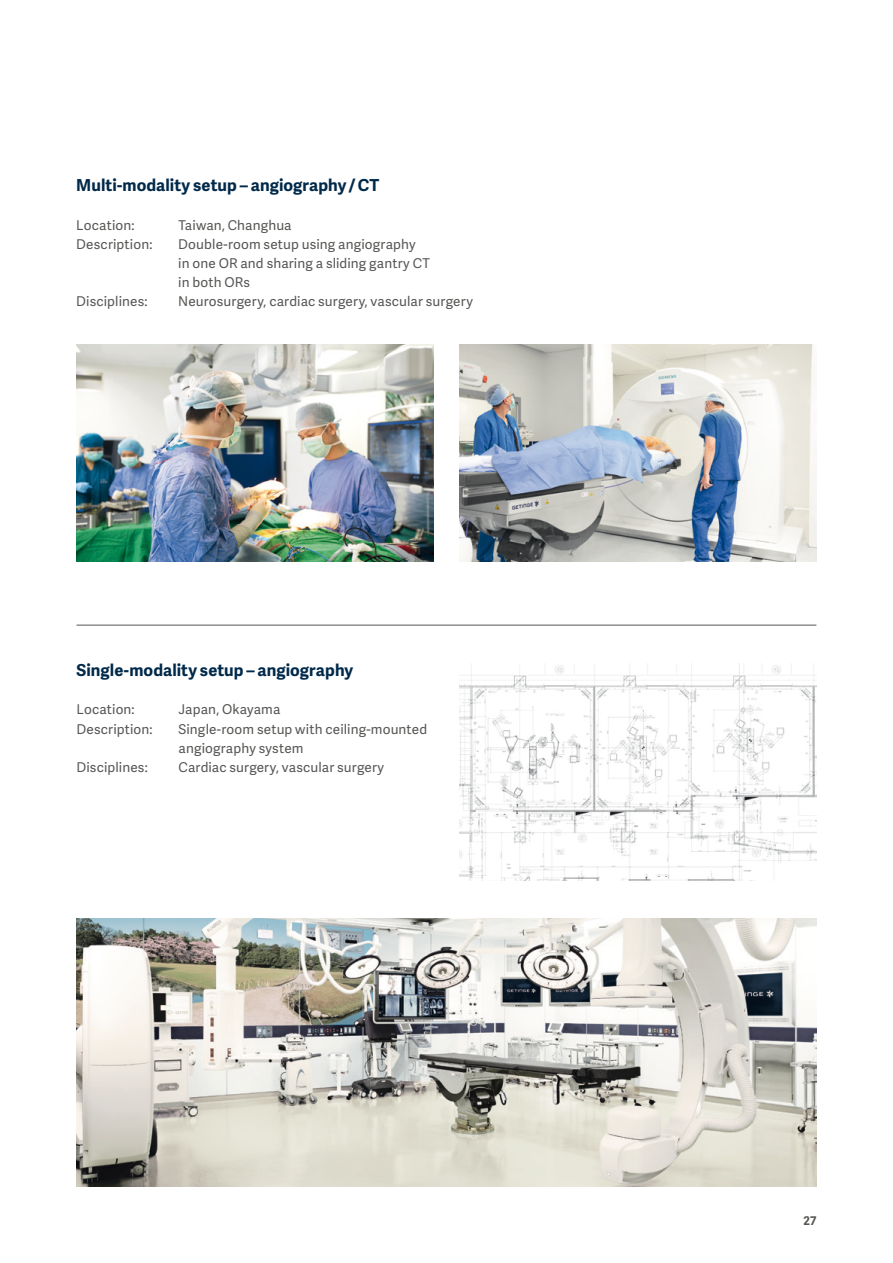
<style>
.page{position:relative;width:893px;height:1263px;background:#fff}
.page>*{position:absolute;margin:0;border:0;box-sizing:border-box;transform-origin:0 0}
.t1{font:700 16.5px "Adelle Sans";letter-spacing:.005em;color:#00294a}
.t2{font:13.5px/19.2px "Adelle Sans";letter-spacing:.01em;color:#555754}
.t3{font:700 12px "Adelle Sans";color:#555754}
</style>
<div class="page">
<img style="left:459px;top:344px;width:357px;height:217px">
<img style="left:77px;top:344px;width:357px;height:217px">
<img style="left:77px;top:918px;width:739px;height:268px">
<img style="left:459px;top:663px;width:357px;height:217px">
<hr style="left:77px;top:625px;width:739px;height:1px;background:#555754">
<p class="t1" style="left:76px;top:173px;width:305px">Multi-modality setup – angiography / CT</p>
<p class="t2" style="left:76px;top:215px;width:60px">Location:</p>
<p class="t2" style="left:178px;top:215px;width:115px">Taiwan, Changhua</p>
<p class="t2" style="left:76px;top:234px;width:78px">Description:</p>
<p class="t2" style="left:178px;top:234px;width:253px">Double-room setup using angiography in one OR and sharing a sliding gantry CT in both ORs</p>
<p class="t2" style="left:76px;top:291px;width:73px">Disciplines:</p>
<p class="t2" style="left:178px;top:291px;width:296px">Neurosurgery, cardiac surgery, vascular surgery</p>
<p class="t1" style="left:77px;top:658px;width:278px">Single-modality setup – angiography</p>
<p class="t2" style="left:77px;top:699px;width:60px">Location:</p>
<p class="t2" style="left:179px;top:699px;width:103px">Japan, Okayama</p>
<p class="t2" style="left:77px;top:719px;width:78px">Description:</p>
<p class="t2" style="left:179px;top:719px;width:250px">Single-room setup with ceiling-mounted angiography system</p>
<p class="t2" style="left:77px;top:757px;width:73px">Disciplines:</p>
<p class="t2" style="left:179px;top:757px;width:207px">Cardiac surgery, vascular surgery</p>
<p class="t3" style="left:803px;top:1211px;width:15px">27</p>
</div>
